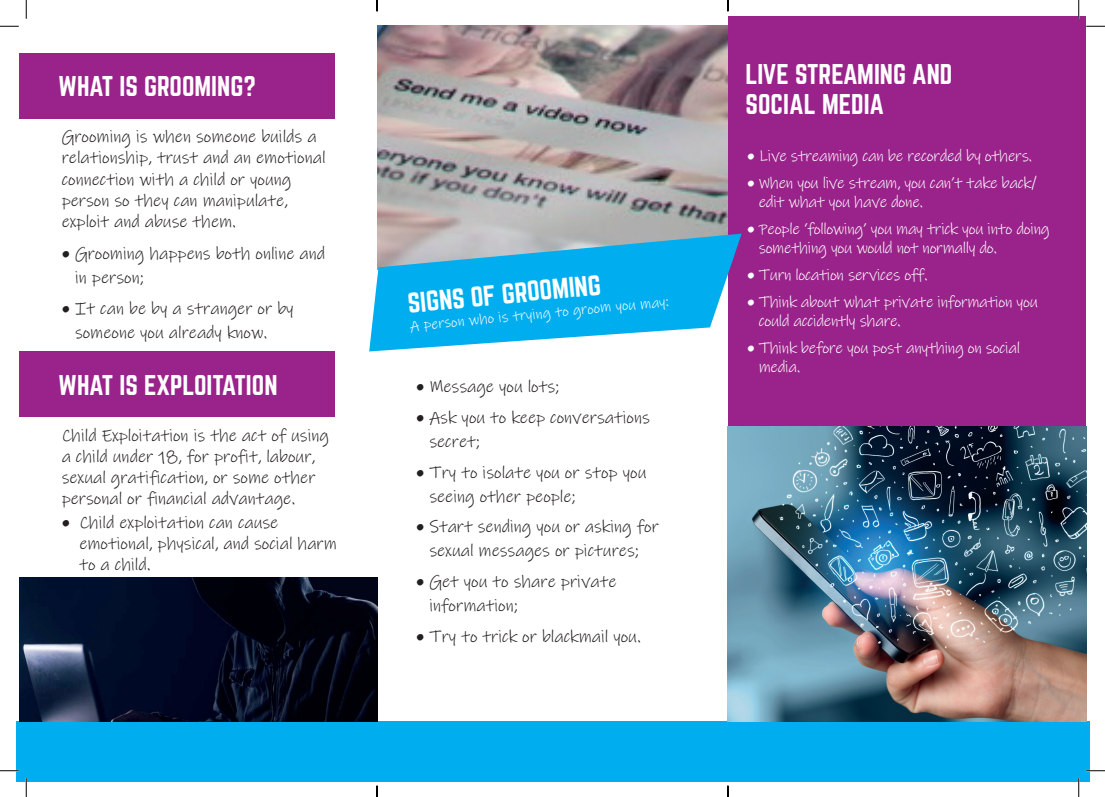
<style>
.page{position:relative;width:1105px;height:797px;background:#fff}
.page>*{position:absolute;margin:0;border:0;box-sizing:border-box;transform-origin:0 0}
.t1{font:25px/30px "Norwester";color:#fff}
.t2{font:17.5px/21px "Ink Free";color:#231f20}
.t3{font:16.25px/19.5px "Ink Free";letter-spacing:-.02em;color:#fff}
.t4{font:15px "Ink Free";color:#fff}
</style>
<div class="page">
<div style="left:728px;top:16px;width:358px;height:763px;background:#9a238b"></div>
<div style="left:19px;top:53px;width:316px;height:65px;background:#9a238b"></div>
<div style="left:19px;top:351px;width:316px;height:66px;background:#9a238b"></div>
<div style="left:16px;top:721px;width:1073px;height:60px;background:#00aeef"></div>
<img style="left:20px;top:578px;width:357px;height:143px">
<img style="left:377px;top:25px;width:351px;height:209px">
<svg style="left:369px;top:234px;width:373px;height:117px;fill:#00aeef"></svg>
<img style="left:728px;top:427px;width:358px;height:294px">
<svg style="left:0;top:25px;width:19px;height:2px"></svg>
<svg style="left:1086px;top:25px;width:19px;height:2px"></svg>
<svg style="left:0;top:770px;width:19px;height:1px"></svg>
<svg style="left:1086px;top:770px;width:19px;height:1px"></svg>
<svg style="left:25px;top:0;width:2px;height:19px"></svg>
<svg style="left:25px;top:778px;width:2px;height:19px"></svg>
<svg style="left:1078px;top:0;width:1px;height:19px"></svg>
<svg style="left:1078px;top:778px;width:1px;height:19px"></svg>
<svg style="left:376px;top:0;width:2px;height:11px"></svg>
<svg style="left:376px;top:785px;width:2px;height:12px"></svg>
<svg style="left:727px;top:0;width:2px;height:11px"></svg>
<svg style="left:727px;top:785px;width:2px;height:12px"></svg>
<h1 class="t1" style="left:58px;top:72px;width:199px">WHAT IS GROOMING?</h1>
<p class="t2" style="left:62px;top:126px;width:265px">Grooming is when someone builds a relationship, trust and an emotional connection with a child or young person so they can manipulate, exploit and abuse them.</p>
<p class="t2" style="left:75px;top:242px;width:252px;line-height:23.8px;text-indent:-13px">• Grooming happens both online and in person;</p>
<p class="t2" style="left:75px;top:296px;width:220px;line-height:23.8px;text-indent:-13px">• It can be by a stranger or by someone you already know.</p>
<h1 class="t1" style="left:58px;top:371px;width:221px">WHAT IS EXPLOITATION</h1>
<p class="t2" style="left:62px;top:425px;width:269px">Child Exploitation is the act of using a child under 18, for profit, labour, sexual gratification, or some other personal or financial advantage.</p>
<p class="t2" style="left:79px;top:512px;width:259px;text-indent:-18px">• Child exploitation can cause emotional, physical, and social harm to a child.</p>
<h1 class="t1" style="left:407px;top:288px;width:195px;rotate:-5deg">SIGNS OF GROOMING</h1>
<p class="t4" style="left:409px;top:315px;width:261px;rotate:-5deg">A person who is trying to groom you may:</p>
<p class="t2" style="left:416px;top:376px;width:144px">• Message you lots;</p>
<p class="t2" style="left:429px;top:406px;width:222px;line-height:23.8px;text-indent:-13px">• Ask you to keep conversations secret;</p>
<p class="t2" style="left:429px;top:460px;width:219px;line-height:23.8px;text-indent:-13px">• Try to isolate you or stop you seeing other people;</p>
<p class="t2" style="left:416px;top:515px;width:244px;line-height:23.8px;text-align:center">• Start sending you or asking for sexual messages or pictures;</p>
<p class="t2" style="left:429px;top:569px;width:189px;line-height:23.8px;text-indent:-13px">• Get you to share private information;</p>
<p class="t2" style="left:416px;top:625px;width:226px">• Try to trick or blackmail you.</p>
<h1 class="t1" style="left:746px;top:60px;width:208px">LIVE STREAMING AND<br>SOCIAL MEDIA</h1>
<p class="t3" style="left:747px;top:146px;width:286px">• Live streaming can be recorded by others.</p>
<p class="t3" style="left:759px;top:173px;width:280px;text-indent:-12px">• When you live stream, you can’t take back/ edit what you have done.</p>
<p class="t3" style="left:759px;top:219px;width:292px;text-indent:-12px">• People ‘following’ you may trick you into doing something you would not normally do.</p>
<p class="t3" style="left:747px;top:265px;width:182px">• Turn location services off.</p>
<p class="t3" style="left:759px;top:291px;width:281px;text-indent:-12px">• Think about what private information you could accidently share.</p>
<p class="t3" style="left:759px;top:338px;width:263px;text-indent:-12px">• Think before you post anything on social media.</p>
</div>
